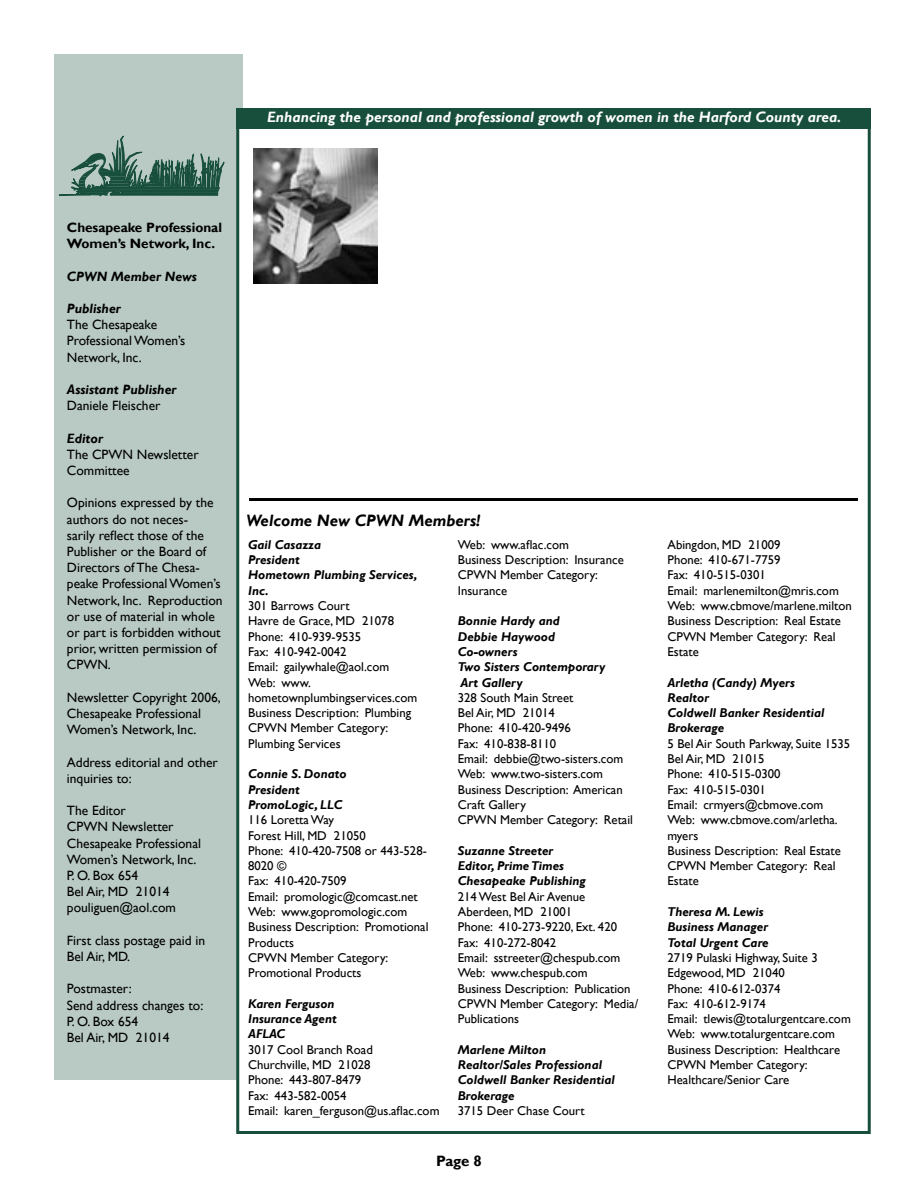
<style>
.page{position:relative;width:918px;height:1188px;background:#fff}
.page>*{position:absolute;margin:0;border:0;box-sizing:border-box;transform-origin:0 0}
.t1{font:italic 700 16.5px "Gill Sans";color:#000}
.t2{font:italic 700 15px "Gill Sans";color:#fff}
.t3{font:700 15px "Gill Sans";color:#000}
.t4{font:13.5px/16.2px "Gill Sans";color:#000}
.t5{font:italic 700 13.5px "Gill Sans";color:#000}
.t6{font:700 13.5px/16.2px "Gill Sans";color:#000}
.t7{font:12.75px/15.3px "Gill Sans";color:#000}
.t8{font:italic 700 12.75px/15.3px "Gill Sans";color:#000}
</style>
<div class="page">
<div style="left:54px;top:54px;width:189px;height:1026px;background:#b9cac5"></div>
<div style="left:238px;top:110px;width:631px;height:1022px;background:#fff"></div>
<div style="left:236px;top:108px;width:635px;height:20px;background:#174e3c"></div>
<svg style="left:59px;top:136px;width:165px;height:61px"></svg>
<hr style="left:249px;top:498px;width:609px;height:3px;background:#000">
<img style="left:254px;top:148px;width:124px;height:135px">
<p class="t2" style="left:267px;top:109px;width:576px">Enhancing the personal and professional growth of women in the Harford County area.</p>
<p class="t6" style="left:67px;top:220px;width:157px">Chesapeake Professional<br>Women’s Network, Inc.</p>
<p class="t5" style="left:67px;top:268px;width:132px">CPWN Member News</p>
<p class="t5" style="left:67px;top:301px;width:55px">Publisher</p>
<p class="t4" style="left:67px;top:317px;width:120px">The Chesapeake<br>Professional Women’s<br>Network, Inc.</p>
<p class="t5" style="left:67px;top:382px;width:111px">Assistant Publisher</p>
<p class="t4" style="left:67px;top:398px;width:95px">Daniele Fleischer</p>
<p class="t5" style="left:67px;top:430px;width:38px">Editor</p>
<p class="t4" style="left:67px;top:446px;width:133px">The CPWN Newsletter<br>Committee</p>
<p class="t4" style="left:67px;top:495px;width:157px">Opinions expressed by the authors do not neces-<br>sarily reflect those of the<br>Publisher or the Board of<br>Directors of The Chesa&shy;peake Professional Women’s<br>Network, Inc. Reproduction or use of material in whole or part is forbidden without prior, written permission of<br>CPWN.</p>
<p class="t4" style="left:67px;top:689px;width:155px">Newsletter Copyright 2006,<br>Chesapeake Professional<br>Women’s Network, Inc.</p>
<p class="t4" style="left:67px;top:754px;width:153px">Address editorial and other inquiries to:</p>
<p class="t4" style="left:67px;top:803px;width:136px">The Editor<br>CPWN Newsletter<br>Chesapeake Professional<br>Women’s Network, Inc.<br>P. O. Box 654<br>Bel Air, MD 21014 pouliguen@aol.com</p>
<p class="t4" style="left:67px;top:932px;width:140px">First class postage paid in<br>Bel Air, MD.</p>
<p class="t4" style="left:67px;top:981px;width:138px">Postmaster:<br>Send address changes to:<br>P. O. Box 654<br>Bel Air, MD 21014</p>
<p class="t1" style="left:246px;top:511px;width:236px">Welcome New CPWN Members!</p>
<p class="t8" style="left:248px;top:537px;width:171px">Gail Casazza<br>President<br>Hometown Plumbing Services,<br>Inc.</p>
<p class="t7" style="left:248px;top:598px;width:171px">301 Barrows Court<br>Havre de Grace, MD 21078<br>Phone: 410-939-9535<br>Fax: 410-942-0042<br>Email: gailywhale@aol.com<br>Web: www. hometownplumbingservices.com<br>Business Description: Plumbing<br>CPWN Member Category:<br>Plumbing Services</p>
<p class="t8" style="left:248px;top:767px;width:100px">Connie S. Donato<br>President<br>PromoLogic, LLC</p>
<p class="t7" style="left:248px;top:813px;width:182px">116 Loretta Way<br>Forest Hill, MD 21050<br>Phone: 410-420-7508 or 443-528-<br>8020 ©<br>Fax: 410-420-7509<br>Email: promologic@comcast.net<br>Web: www.gopromologic.com<br>Business Description: Promotional<br>Products<br>CPWN Member Category:<br>Promotional Products</p>
<p class="t8" style="left:248px;top:996px;width:90px">Karen Ferguson<br>Insurance Agent<br>AFLAC</p>
<p class="t7" style="left:248px;top:1042px;width:193px">3017 Cool Branch Road<br>Churchville, MD 21028<br>Phone: 443-807-8479<br>Fax: 443-582-0054<br>Email: karen_ferguson@us.aflac.com</p>
<p class="t7" style="left:458px;top:537px;width:167px">Web: www.aflac.com<br>Business Description: Insurance<br>CPWN Member Category:<br>Insurance</p>
<p class="t8" style="left:458px;top:614px;width:149px">Bonnie Hardy and<br>Debbie Haywood<br>Co-owners<br>Two Sisters Contemporary<br>Art Gallery</p>
<p class="t7" style="left:458px;top:690px;width:177px">328 South Main Street<br>Bel Air, MD 21014<br>Phone: 410-420-9496<br>Fax: 410-838-8110<br>Email: debbie@two-sisters.com<br>Web: www.two-sisters.com<br>Business Description: American<br>Craft Gallery<br>CPWN Member Category: Retail</p>
<p class="t8" style="left:458px;top:843px;width:129px">Suzanne Streeter<br>Editor, Prime Times<br>Chesapeake Publishing</p>
<p class="t7" style="left:458px;top:889px;width:182px">214 West Bel Air Avenue<br>Aberdeen, MD 21001<br>Phone: 410-273-9220, Ext. 420<br>Fax: 410-272-8042<br>Email: sstreeter@chespub.com<br>Web: www.chespub.com<br>Business Description: Publication<br>CPWN Member Category: Media/<br>Publications</p>
<p class="t8" style="left:458px;top:1042px;width:158px">Marlene Milton<br>Realtor/Sales Professional<br>Coldwell Banker Residential<br>Brokerage</p>
<p class="t7" style="left:458px;top:1103px;width:128px">3715 Deer Chase Court</p>
<p class="t3" style="left:436px;top:1152px;width:47px">Page 8</p>
<p class="t7" style="left:668px;top:537px;width:186px">Abingdon, MD 21009<br>Phone: 410-671-7759<br>Fax: 410-515-0301<br>Email: marlenemilton@mris.com<br>Web: www.cbmove/marlene.milton<br>Business Description: Real Estate<br>CPWN Member Category: Real<br>Estate</p>
<p class="t8" style="left:668px;top:675px;width:158px">Arletha (Candy) Myers<br>Realtor<br>Coldwell Banker Residential<br>Brokerage</p>
<p class="t7" style="left:668px;top:736px;width:184px">5 Bel Air South Parkway, Suite 1535<br>Bel Air, MD 21015<br>Phone: 410-515-0300<br>Fax: 410-515-0301<br>Email: crmyers@cbmove.com<br>Web: www.cbmove.com/arletha. myers<br>Business Description: Real Estate<br>CPWN Member Category: Real<br>Estate</p>
<p class="t8" style="left:668px;top:904px;width:103px">Theresa M. Lewis<br>Business Manager<br>Total Urgent Care</p>
<p class="t7" style="left:668px;top:950px;width:185px">2719 Pulaski Highway, Suite 3<br>Edgewood, MD 21040<br>Phone: 410-612-0374<br>Fax: 410-612-9174<br>Email: tlewis@totalurgentcare.com<br>Web: www.totalurgentcare.com<br>Business Description: Healthcare<br>CPWN Member Category:<br>Healthcare/Senior Care</p>
</div>
